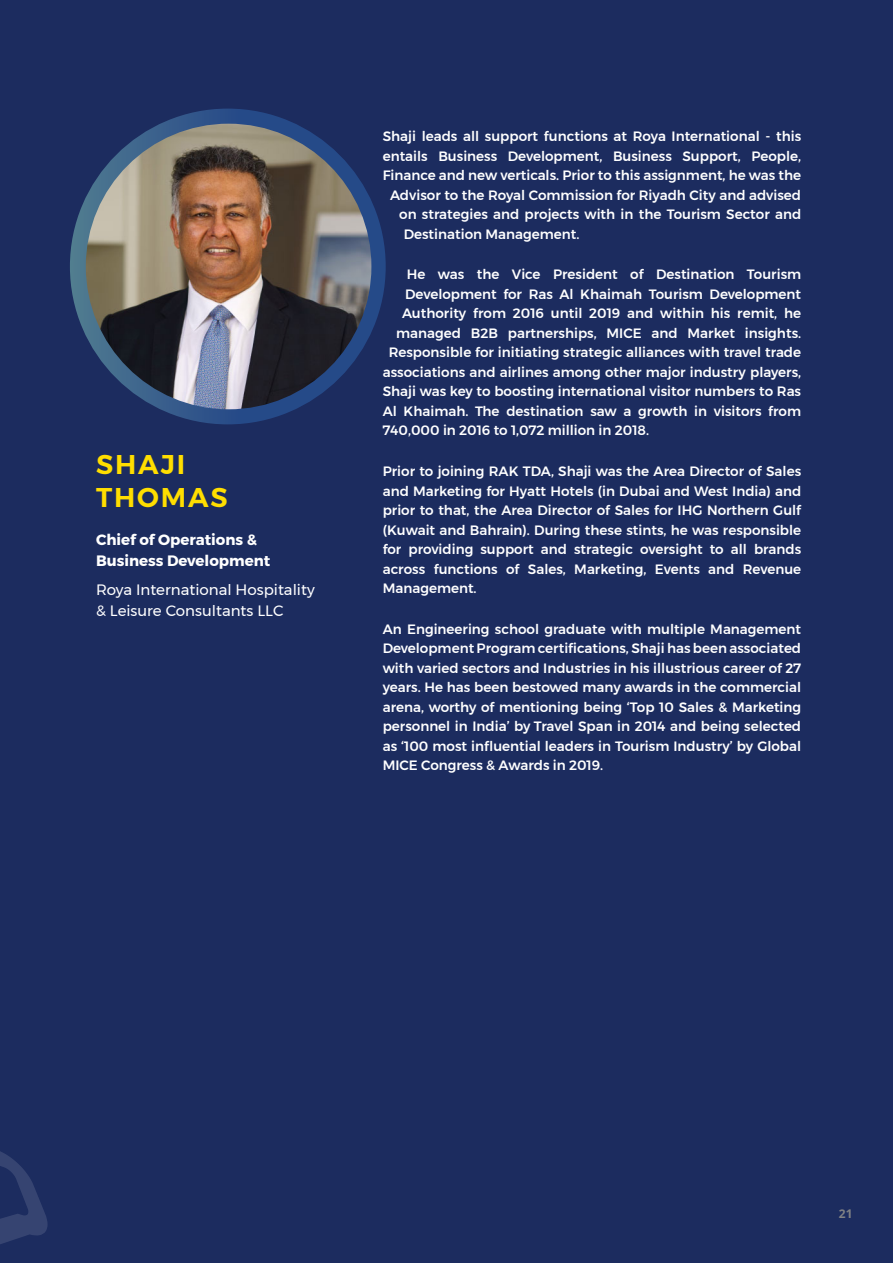
<style>
.page{position:relative;width:893px;height:1263px;background:#1c2c5f}
.page>*{position:absolute;margin:0;border:0;box-sizing:border-box;transform-origin:0 0}
.t1{font:600 27px/32.4px "Montserrat";letter-spacing:.07em;color:#ffde00}
.t2{font:15px/21px "Montserrat";color:#fff}
.t3{font:700 15px/21px "Montserrat";color:#fff}
.t4{font:500 13.5px/19.5px "Montserrat";color:#fff;text-align:justify}
.t5{font:700 12px "Open Sans";color:#808285}
</style>
<div class="page">
<svg style="left:0;top:1151px;width:48px;height:93px"></svg>
<svg style="left:70px;top:109px;width:316px;height:315px;background:#345a89"></svg>
<img style="left:86px;top:124px;width:285px;height:285px;border-radius:143px">
<h1 class="t1" style="left:96px;top:448px;width:133px">SHAJI<br>THOMAS</h1>
<p class="t3" style="left:96px;top:529px;width:176px">Chief of Operations &amp;<br>Business Development</p>
<p class="t2" style="left:96px;top:579px;width:220px">Roya International Hospitality &amp; Leisure Consultants LLC</p>
<p class="t4" style="left:383px;top:127px;width:420px">Shaji leads all support functions at Roya International - this</p>
<p class="t4" style="left:383px;top:146px;width:420px">entails Business Development, Business Support, People,</p>
<p class="t4" style="left:383px;top:166px;width:420px">Finance and new verticals. Prior to this assignment, he was the</p>
<p class="t4" style="left:390px;top:185px;width:412px">Advisor to the Royal Commission for Riyadh City and advised</p>
<p class="t4" style="left:399px;top:205px;width:403px">on strategies and projects with in the Tourism Sector and</p>
<p class="t4" style="left:404px;top:224px;width:177px">Destination Management.</p>
<p class="t4" style="left:407px;top:265px;width:396px">He was the Vice President of Destination Tourism</p>
<p class="t4" style="left:405px;top:284px;width:397px">Development for Ras Al Khaimah Tourism Development</p>
<p class="t4" style="left:402px;top:304px;width:400px">Authority from 2016 until 2019 and within his remit, he</p>
<p class="t4" style="left:396px;top:323px;width:406px">managed B2B partnerships, MICE and Market insights.</p>
<p class="t4" style="left:389px;top:343px;width:414px">Responsible for initiating strategic alliances with travel trade</p>
<p class="t4" style="left:383px;top:362px;width:420px">associations and airlines among other major industry players,</p>
<p class="t4" style="left:383px;top:382px;width:420px">Shaji was key to boosting international visitor numbers to Ras</p>
<p class="t4" style="left:383px;top:401px;width:420px">Al Khaimah. The destination saw a growth in visitors from</p>
<p class="t4" style="left:383px;top:421px;width:268px">740,000 in 2016 to 1,072 million in 2018.</p>
<p class="t4" style="left:383px;top:461px;width:420px">Prior to joining RAK TDA, Shaji was the Area Director of Sales and Marketing for Hyatt Hotels (in Dubai and West India) and prior to that, the Area Director of Sales for IHG Northern Gulf (Kuwait and Bahrain). During these stints, he was responsible for providing support and strategic oversight to all brands across functions of Sales, Marketing, Events and Revenue Management.</p>
<p class="t4" style="left:383px;top:619px;width:420px">An Engineering school graduate with multiple Management Development Program certifications, Shaji has been associated with varied sectors and Industries in his illustrious career of 27 years. He has been bestowed many awards in the commercial arena, worthy of mentioning being ‘Top 10 Sales &amp; Marketing personnel in India’ by Travel Span in 2014 and being selected as ‘100 most influential leaders in Tourism Industry’ by Global MICE Congress &amp; Awards in 2019.</p>
<p class="t5" style="left:839px;top:1205px;width:15px">21</p>
</div>
